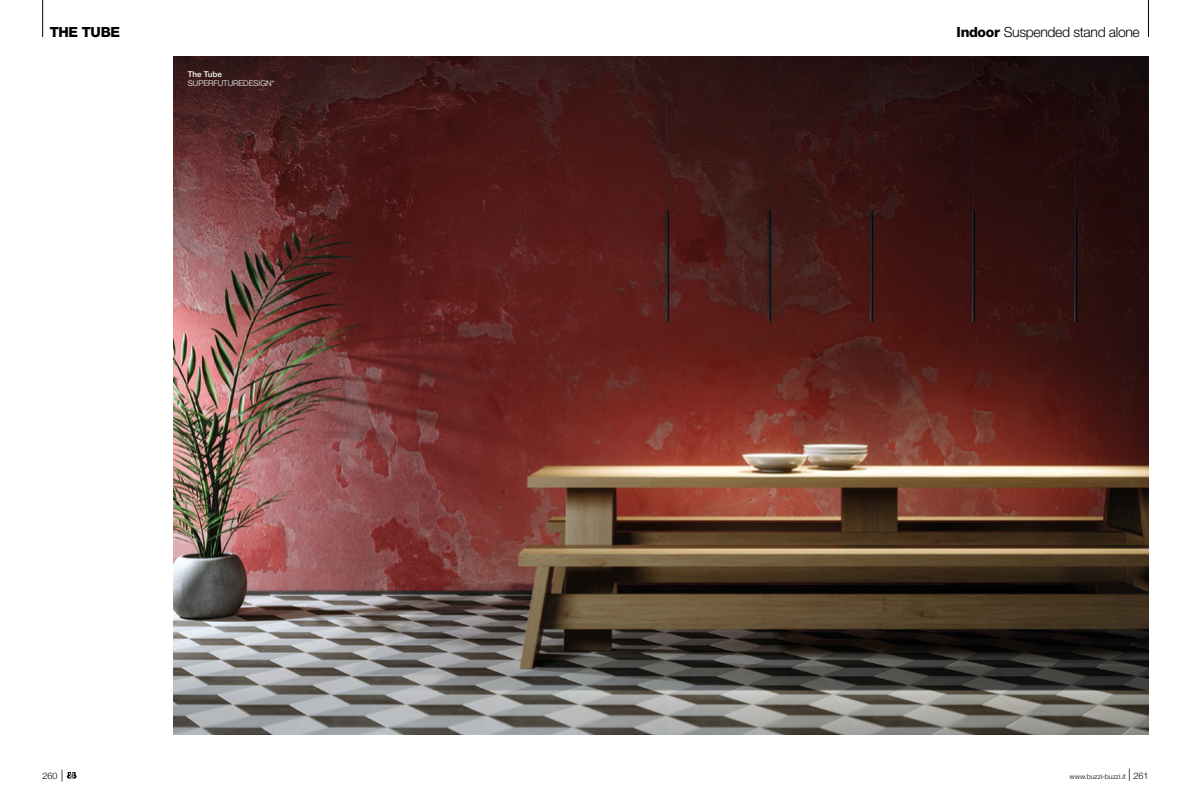
<style>
.page{position:relative;width:1191px;height:811px;background:#fff}
.page>*{position:absolute;margin:0;border:0;box-sizing:border-box;transform-origin:0 0}
.t1{font:300 14px "Helvetica Neue LT Std";letter-spacing:-.025em;color:#000}
.t2{font:800 14px "Helvetica Neue LT Std";letter-spacing:-.025em;color:#000}
.t3{font:300 9px "Helvetica Neue";color:#000}
.t4{font:300 8px "Helvetica Neue LT Std";color:#fff}
.t5{font:500 8px "Helvetica Neue LT Std";color:#fff}
.t6{font:300 7px "Helvetica Neue";color:#000}
.s1{font-weight:800}
.s2{font-size:12px}
.s3{font-size:9px}
</style>
<div class="page">
<img style="left:174px;top:57px;width:974px;height:677px">
<svg style="left:67px;top:772px;width:10px;height:6px"></svg>
<hr style="left:1148px;top:0;width:1px;height:37px;background:#000">
<hr style="left:42px;top:0;width:1px;height:37px;background:#000">
<p class="t2" style="left:50px;top:24px;width:72px">THE TUBE</p>
<p class="t1" style="left:956px;top:23px;width:185px"><span class="s1">Indoor</span> Suspended stand alone</p>
<p class="t5" style="left:188px;top:69px;width:35px">The Tube</p>
<p class="t4" style="left:188px;top:78px;width:88px">SUPERFUTUREDESIGN*</p>
<p class="t3" style="left:43px;top:768px;width:23px">260 <span class="s2">|</span></p>
<p class="t6" style="left:1069px;top:770px;width:80px">www.buzzi-buzzi.it <span class="s2">|</span> <span class="s3">261</span></p>
</div>
